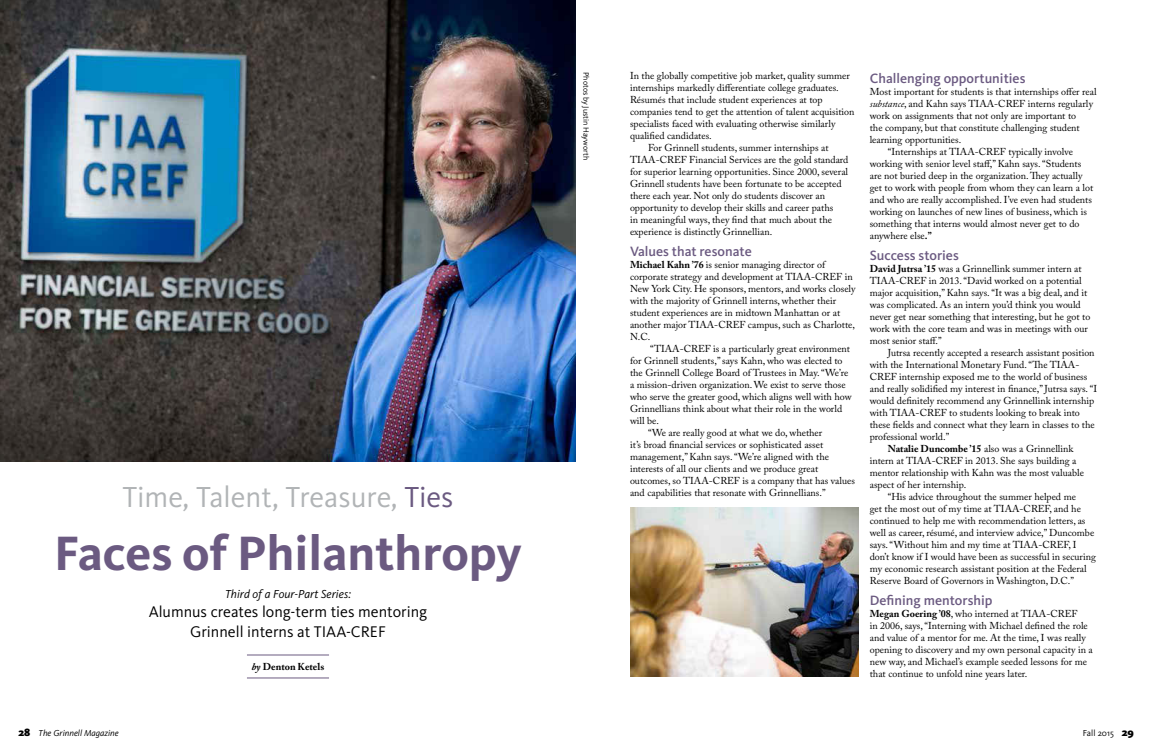
<style>
.page{position:relative;width:1152px;height:756px;background:#fff}
.page>*{position:absolute;margin:0;border:0;box-sizing:border-box;transform-origin:0 0}
.t1{font:700 50px "Kievit OT";color:#6b5a81}
.t2{font:30px "Kievit OT";color:#b1b4b6}
.t3{font:16px/19.2px "Kievit OT";color:#000;text-align:center}
.t4{font:500 14px "Kievit OT";color:#6b5a81}
.t5{font:italic 12px "Kievit OT";color:#000}
.t6{font:10px/12px "Adobe Caslon Pro";color:#000}
.t7{font:700 10px "Adobe Caslon Pro";color:#000}
.t8{font:italic 9px "Kievit OT";color:#000}
.t9{font:9px "Kievit OT";color:#000}
.t10{font:8px "Kievit OT";color:#000}
.s1{color:#6b5a81}
.s2{font-style:italic}
.s3{font-weight:700}
.s4{font-weight:900;font-style:normal;font-size:11px}
.s5{font-weight:900;font-size:11px}
</style>
<div class="page">
<hr style="left:247px;top:654px;width:82px;height:2px;background:#6b5a81">
<hr style="left:247px;top:677px;width:82px;height:1px;background:#6b5a81">
<img style="left:0;top:0;width:576px;height:462px">
<img style="left:630px;top:508px;width:228px;height:169px">
<h2 class="t2" style="left:122px;top:480px;width:333px">Time, Talent, Treasure, <span class="s1">Ties</span></h2>
<h2 class="t1" style="left:54px;top:524px;width:469px">Faces of Philanthropy</h2>
<p class="t5" style="left:225px;top:587px;width:127px">Third of a Four-Part Series:</p>
<p class="t3" style="left:149px;top:603px;width:280px">Alumnus creates long-term ties mentoring<br>Grinnell interns at TIAA-CREF</p>
<p class="t7" style="left:252px;top:660px;width:74px"><span class="s2">by</span> Denton Ketels</p>
<p class="t10" style="left:591px;top:72px;width:89px;rotate:90deg">Photos by Justin Hayworth</p>
<p class="t6" style="left:630px;top:69px;width:226px">In the globally competitive job market, quality summer internships markedly differentiate college graduates.<br>Résumés that include student experiences at top companies tend to get the attention of talent acquisition specialists faced with evaluating otherwise similarly qualified candidates.</p>
<p class="t6" style="left:630px;top:141px;width:220px;text-indent:18px">For Grinnell students, summer internships at TIAA-CREF Financial Services are the gold standard for superior learning opportunities. Since 2000, several Grinnell students have been fortunate to be accepted there each year. Not only do students discover an opportunity to develop their skills and career paths<br>in meaningful ways, they find that much about the experience is distinctly Grinnellian.</p>
<h3 class="t4" style="left:630px;top:243px;width:123px">Values that resonate</h3>
<p class="t6" style="left:630px;top:258px;width:227px"><span class="s3">Michael Kahn ’76</span> is senior managing director of corporate strategy and development at TIAA-CREF in New York City. He sponsors, mentors, and works closely with the majority of Grinnell interns, whether their student experiences are in midtown Manhattan or at another major TIAA-CREF campus, such as Charlotte,</p>
<p class="t6" style="left:630px;top:330px;width:22px">N.C.</p>
<p class="t6" style="left:630px;top:342px;width:223px;text-indent:20px">“TIAA-CREF is a particularly great environment for Grinnell students,” says Kahn, who was elected to the Grinnell College Board of Trustees in May. “We’re a mission-driven organization. We exist to serve those who serve the greater good, which aligns well with how Grinnellians think about what their role in the world will be.</p>
<p class="t6" style="left:630px;top:426px;width:227px;text-indent:18px">“We are really good at what we do, whether<br>it’s broad financial services or sophisticated asset management,” Kahn says. “We’re aligned with the interests of all our clients and we produce great outcomes, so TIAA-CREF is a company that has values and capabilities that resonate with Grinnellians.”</p>
<h3 class="t4" style="left:870px;top:70px;width:157px">Challenging opportunities</h3>
<p class="t6" style="left:870px;top:85px;width:228px">Most important for students is that internships offer real <span class="s2">substance</span>, and Kahn says TIAA-CREF interns regularly work on assignments that not only are important to<br>the company, but that constitute challenging student learning opportunities.</p>
<p class="t6" style="left:870px;top:145px;width:225px;text-indent:18px">“Internships at TIAA-CREF typically involve working with senior level staff,” Kahn says. “Students are not buried deep in the organization. They actually get to work with people from whom they can learn a lot and who are really accomplished. I’ve even had students working on launches of new lines of business, which is something that interns would almost never get to do anywhere else<span class="s3">.”</span></p>
<h3 class="t4" style="left:870px;top:247px;width:91px">Success stories</h3>
<p class="t6" style="left:870px;top:262px;width:222px"><span class="s3">David Jutrsa ’15</span> was a Grinnellink summer intern at TIAA-CREF in 2013. “David worked on a potential major acquisition,” Kahn says. “It was a big deal, and it was complicated. As an intern you’d think you would never get near something that interesting, but he got to work with the core team and was in meetings with our most senior staff.”</p>
<p class="t6" style="left:870px;top:346px;width:229px;text-indent:18px">Jutrsa recently accepted a research assistant position with the International Monetary Fund. “The TIAA-CREF internship exposed me to the world of business and really solidified my interest in finance,” Jutrsa says. “I would definitely recommend any Grinnellink internship with TIAA-CREF to students looking to break into these fields and connect what they learn in classes to the professional world.”</p>
<p class="t6" style="left:870px;top:442px;width:216px;text-indent:18px"><span class="s3">Natalie Duncombe ’15</span> also was a Grinnellink intern at TIAA-CREF in 2013. She says building a mentor relationship with Kahn was the most valuable aspect of her internship.</p>
<p class="t6" style="left:870px;top:490px;width:228px;text-indent:18px">“His advice throughout the summer helped me<br>get the most out of my time at TIAA-CREF, and he continued to help me with recommendation letters, as well as career, résumé, and interview advice,” Duncombe says. “Without him and my time at TIAA-CREF, I don’t know if I would have been as successful in securing my economic research assistant position at the Federal Reserve Board of Governors in Washington, D.C.”</p>
<h3 class="t4" style="left:870px;top:593px;width:124px">Defining mentorship</h3>
<p class="t6" style="left:870px;top:608px;width:225px"><span class="s3">Megan Goering ’08</span>, who interned at TIAA-CREF<br>in 2006, says, “Interning with Michael defined the role and value of a mentor for me. At the time, I was really opening to discovery and my own personal capacity in a new way, and Michael’s example seeded lessons for me that continue to unfold nine years later.</p>
<p class="t8" style="left:18px;top:728px;width:102px"><span class="s4">28</span> The Grinnell Magazine</p>
<p class="t9" style="left:1083px;top:728px;width:53px">Fall 2015 <span class="s5">29</span></p>
</div>
